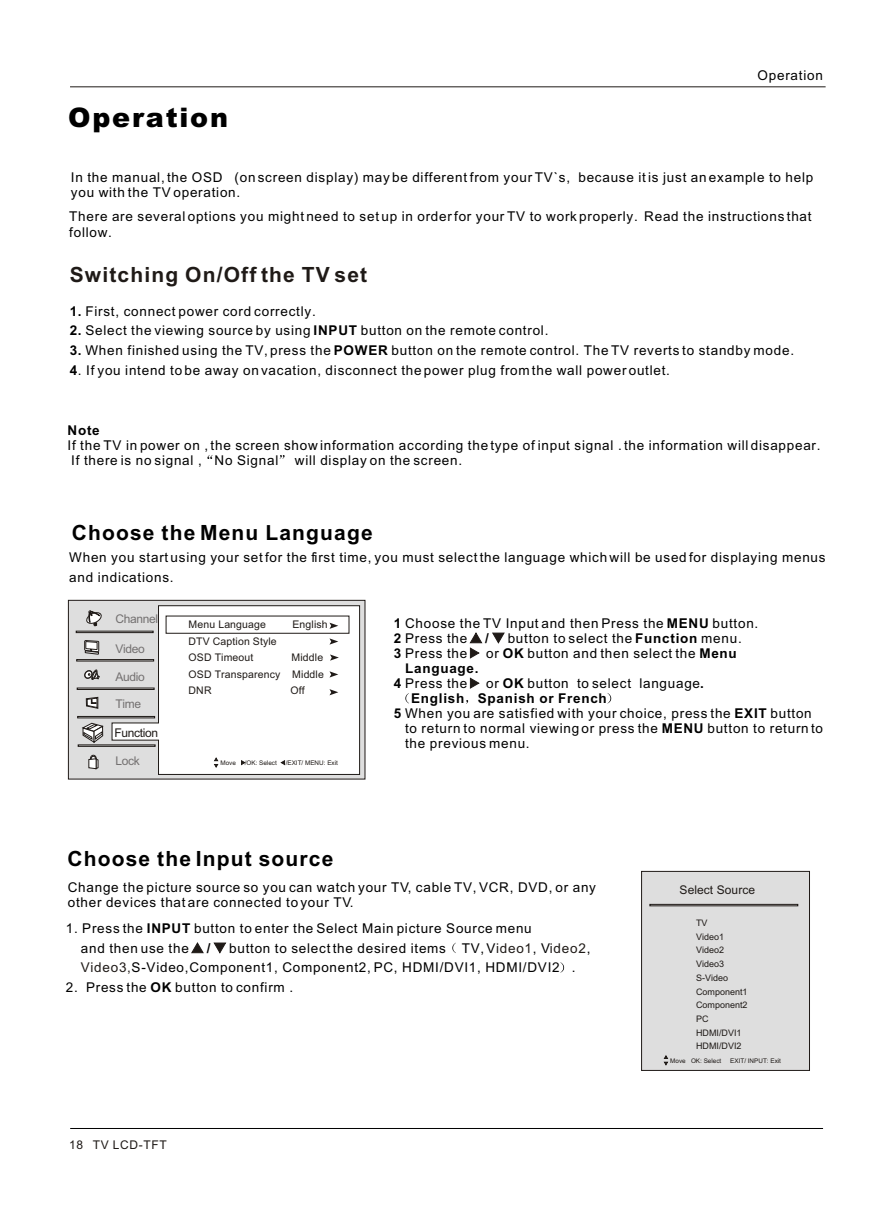
<style>
.page{position:relative;width:894px;height:1212px;background:#fff}
.page>*{position:absolute;margin:0;border:0;box-sizing:border-box;transform-origin:0 0}
.t1{font:900 27px "Arial";letter-spacing:.065em;color:#000}
.t2{font:700 21px "Arial";letter-spacing:.055em;color:#000}
.t3{font:700 21px "Arial";letter-spacing:.055em;color:#1f1a17}
.t4{font:13.5px/15.1px "Arial";letter-spacing:.055em;color:#000}
.t5{font:700 13.5px/15.1px "Arial";letter-spacing:.055em;color:#000}
.t6{font:12px "Arial";letter-spacing:-.025em;color:#737070}
.t7{font:12px "Arial";letter-spacing:.005em;color:#1f1a17}
.t8{font:12px "Arial";letter-spacing:.055em;color:#1f1a17}
.t9{font:12px "Arial";letter-spacing:-.025em;color:#1f1a17}
.t10{font:10.5px/16.6px "Arial";letter-spacing:.015em;color:#1f1a17}
.t11{font:9px/13.6px "Arial";color:#1f1a17}
.t12{font:6.3px "Arial CE";color:#1f1a17}
.s1{font-weight:700}
.s2{font-weight:400}
.s3{color:#1f1a17}
</style>
<div class="page">
<div style="left:68px;top:600px;width:297px;height:179px;background:#dedede;border:1px solid #1f1a17"></div>
<svg style="left:207px;top:455px;width:6px;height:4px"></svg>
<svg style="left:279px;top:455px;width:6px;height:4px"></svg>
<svg style="left:405px;top:693px;width:4px;height:11px"></svg>
<svg style="left:607px;top:693px;width:4px;height:11px"></svg>
<svg style="left:492px;top:633px;width:12px;height:10px"></svg>
<svg style="left:470px;top:633px;width:12px;height:25px"></svg>
<svg style="left:470px;top:678px;width:9px;height:11px"></svg>
<svg style="left:452px;top:943px;width:4px;height:10px"></svg>
<svg style="left:560px;top:962px;width:4px;height:11px"></svg>
<svg style="left:192px;top:943px;width:11px;height:10px"></svg>
<svg style="left:214px;top:943px;width:12px;height:10px"></svg>
<hr style="left:70px;top:87px;width:756px;height:1px;background:#1f1a17">
<hr style="left:70px;top:1128px;width:753px;height:1px;background:#000">
<svg style="left:86px;top:611px;width:16px;height:15px"></svg>
<svg style="left:86px;top:697px;width:12px;height:11px"></svg>
<svg style="left:89px;top:755px;width:9px;height:14px"></svg>
<svg style="left:85px;top:640px;width:14px;height:15px"></svg>
<div style="left:76px;top:631px;width:77px;height:2px;border:1px solid #1f1a17"></div>
<div style="left:77px;top:659px;width:77px;height:2px;border:1px solid #1f1a17"></div>
<div style="left:77px;top:688px;width:77px;height:2px;border:1px solid #1f1a17"></div>
<div style="left:78px;top:716px;width:77px;height:2px;border:1px solid #1f1a17"></div>
<svg style="left:83px;top:723px;width:20px;height:19px"></svg>
<svg style="left:84px;top:670px;width:16px;height:10px"></svg>
<svg style="left:112px;top:605px;width:248px;height:170px;background:#f0efef"></svg>
<div style="left:641px;top:871px;width:169px;height:200px;background:#dedede;border:1px solid #1f1a17"></div>
<div style="left:650px;top:904px;width:148px;height:2px;border:1px solid #1f1a17"></div>
<svg style="left:664px;top:1056px;width:4px;height:9px"></svg>
<h1 class="t1" style="left:68px;top:107px;width:161px">Operation</h1>
<p class="t4" style="left:758px;top:69px;width:67px">Operation</p>
<p class="t4" style="left:71px;top:171px;width:744px">In the manual, the OSD (on screen display) may be different from your TV`s, because it is just an example to help you with the TV operation.</p>
<p class="t4" style="left:69px;top:210px;width:744px">There are several options you might need to set up in order for your TV to work properly. Read the instructions that follow.</p>
<h2 class="t3" style="left:70px;top:266px;width:299px">Switching On/Off the TV set</h2>
<p class="t4" style="left:70px;top:305px;width:248px"><span class="s1">1.</span> First, connect power cord correctly.</p>
<p class="t4" style="left:70px;top:324px;width:480px"><span class="s1">2.</span> Select the viewing source by using <span class="s1">INPUT</span> button on the remote control.</p>
<p class="t4" style="left:70px;top:344px;width:726px"><span class="s1">3.</span> When finished using the TV, press the <span class="s1">POWER</span> button on the remote control. The TV reverts to standby mode.</p>
<p class="t4" style="left:70px;top:364px;width:602px"><span class="s1">4</span>. If you intend to be away on vacation, disconnect the power plug from the wall power outlet.</p>
<p class="t5" style="left:68px;top:424px;width:34px">Note</p>
<p class="t4" style="left:68px;top:439px;width:755px">If the TV in power on , the screen show information according the type of input signal . the information will disappear.<br>If there is no signal , No Signal will display on the screen.</p>
<h2 class="t2" style="left:72px;top:524px;width:302px">Choose the Menu Language</h2>
<p class="t4" style="left:69px;top:549px;width:758px;line-height:19.8px">When you start using your set for the first time, you must select the language which will be used for displaying menus and indications.</p>
<p class="t6" style="left:115px;top:614px;width:44px">Channel</p>
<p class="t6" style="left:115px;top:644px;width:31px">Video</p>
<p class="t6" style="left:115px;top:672px;width:31px">Audio</p>
<p class="t6" style="left:115px;top:700px;width:27px">Time</p>
<p class="t9" style="left:114px;top:728px;width:45px">Function</p>
<p class="t6" style="left:115px;top:756px;width:26px">Lock</p>
<p class="t10" style="left:189px;top:617px;width:79px">Menu Language</p>
<p class="t10" style="left:292px;top:617px;width:37px">English</p>
<p class="t10" style="left:189px;top:634px;width:90px">DTV Caption Style<br>OSD Timeout</p>
<p class="t10" style="left:189px;top:650px;width:137px;text-align:justify;text-indent:103px">Middle OSD Transparency Middle DNR</p>
<p class="t10" style="left:291px;top:683px;width:16px">Off</p>
<p class="t12" style="left:220px;top:761px;width:17px">Move</p>
<p class="t12" style="left:245px;top:761px;width:34px">/OK: Select</p>
<p class="t12" style="left:286px;top:761px;width:54px">/EXIT/ MENU: Exit</p>
<h2 class="t2" style="left:67px;top:851px;width:267px">Choose the Input source</h2>
<p class="t4" style="left:394px;top:617px;width:366px"><span class="s1">1</span> Choose the TV Input and then Press the <span class="s1">MENU</span> button.<br><span class="s1">2</span> Press the</p>
<p class="t5" style="left:485px;top:632px;width:5px">/</p>
<p class="t4" style="left:508px;top:632px;width:236px">button to select the <span class="s1">Function</span> menu.</p>
<p class="t4" style="left:394px;top:647px;width:75px"><span class="s1">3</span> Press the</p>
<p class="t4" style="left:486px;top:647px;width:252px">or <span class="s1">OK</span> button and then select the <span class="s1">Menu</span></p>
<p class="t5" style="left:394px;top:662px;width:86px;text-indent:11px">Language.<br>4 <span class="s2">Press the</span></p>
<p class="t4" style="left:486px;top:677px;width:219px">or <span class="s1">OK</span> button to select language<span class="s1">.</span></p>
<p class="t5" style="left:411px;top:692px;width:197px">English Spanish or French</p>
<p class="t4" style="left:394px;top:707px;width:419px"><span class="s1">5</span> When you are satisfied with your choice, press the <span class="s1">EXIT</span> button</p>
<p class="t4" style="left:405px;top:722px;width:419px">to return to normal viewing or press the <span class="s1">MENU</span> button to return to</p>
<p class="t4" style="left:405px;top:737px;width:126px">the previous menu.</p>
<p class="t4" style="left:68px;top:881px;width:530px">Change the picture source so you can watch your TV, cable TV, VCR, DVD, or any other devices that are connected to your TV.</p>
<p class="t4" style="left:81px;top:920px;width:452px;line-height:19.6px;text-indent:-15px">1. Press the <span class="s1">INPUT</span> button to enter the Select Main picture Source menu and then use the</p>
<p class="t5" style="left:207px;top:942px;width:5px">/</p>
<p class="t4" style="left:81px;top:939px;width:511px;line-height:19.6px;text-indent:148px">button to select the desired items TV, V<span class="s3">ideo1</span>, V<span class="s3">ideo2</span>,<br><span class="s3">Video3,</span>S-Video,Component1, Component2, PC, HDMI/DVI1, HDMI/DVI2 .</p>
<p class="t4" style="left:66px;top:981px;width:229px">2. Press the <span class="s1">OK</span> button to confirm .</p>
<p class="t8" style="left:69px;top:1141px;width:99px">18 TV LCD-TFT</p>
<p class="t7" style="left:680px;top:885px;width:77px">Select Source</p>
<p class="t11" style="left:696px;top:917px;width:53px">TV<br>Video1<br>Video2<br>Video3<br>S-Video<br>Component1<br>Component2<br>PC<br>HDMI/DVI1<br>HDMI/DVI2</p>
<p class="t12" style="left:670px;top:1058px;width:53px">Move OK: Select</p>
<p class="t12" style="left:730px;top:1058px;width:52px">EXIT/ INPUT: Exit</p>
</div>
